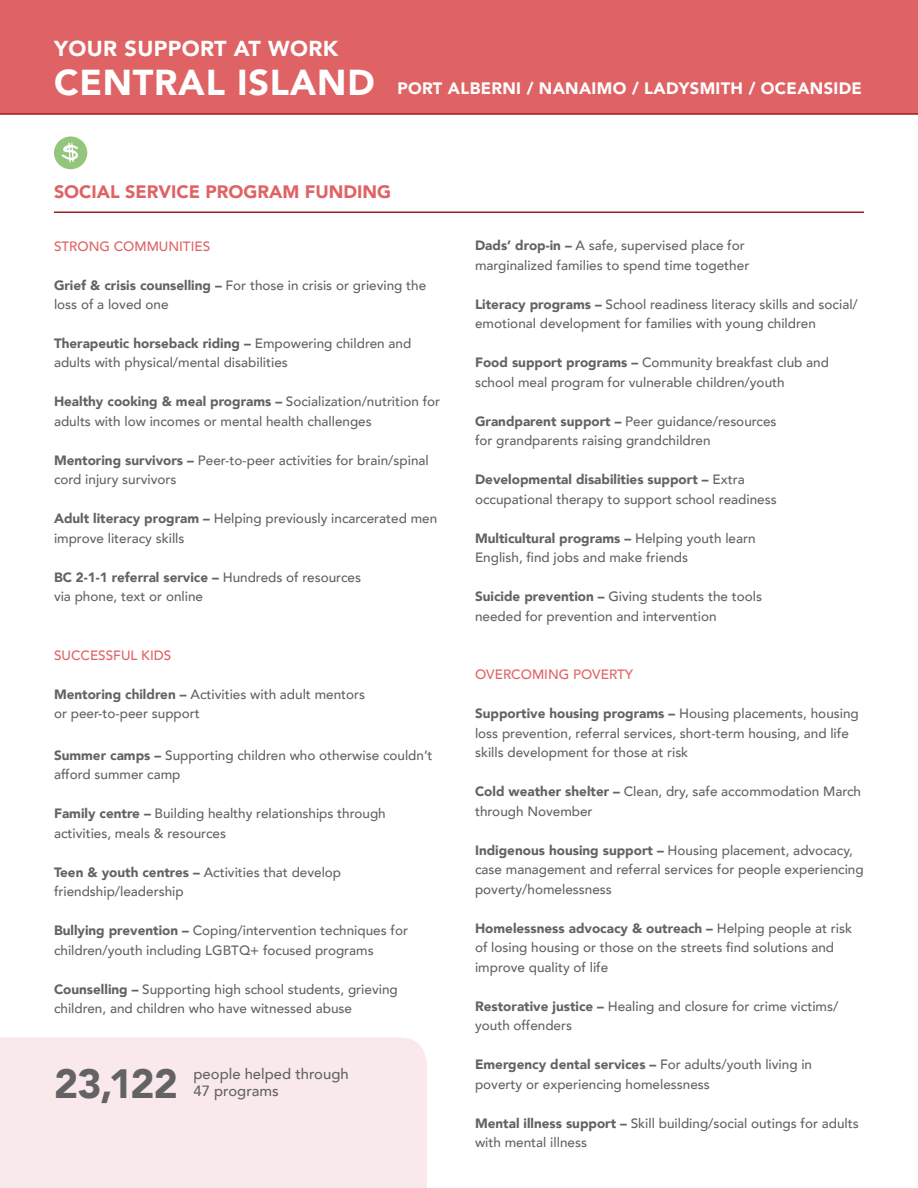
<style>
.page{position:relative;width:918px;height:1188px;background:#fff}
.page>*{position:absolute;margin:0;border:0;box-sizing:border-box;transform-origin:0 0}
.t1{font:900 40.8px "Avenir";color:#636366}
.t2{font:900 36px "Avenir";letter-spacing:.02em;color:#fff}
.t3{font:900 21.6px "Avenir";letter-spacing:.02em;color:#fff}
.t4{font:900 18px "Avenir";color:#df6365}
.t5{font:900 16.5px "Avenir";letter-spacing:.02em;color:#fff}
.t6{font:500 14.85px "Avenir";color:#636366}
.t7{font:500 13.5px/19.5px "Avenir";color:#636366}
.t8{font:500 13.5px "Avenir";color:#df6365}
.s1{font-weight:900}
</style>
<div class="page">
<div style="left:0;top:0;width:918px;height:113px;background:#df6365"></div>
<hr style="left:0;top:113px;width:918px;height:2px;background:#a01c1f">
<hr style="left:54px;top:212px;width:810px;height:1px;background:#a01c1f">
<div style="left:0;top:1037px;width:427px;height:151px;background:#fae9ea"></div>
<svg style="left:54px;top:137px;width:33px;height:32px"></svg>
<h3 class="t3" style="left:54px;top:30px;width:286px">YOUR SUPPORT AT WORK</h3>
<h2 class="t2" style="left:54px;top:51px;width:322px">CENTRAL ISLAND</h2>
<p class="t5" style="left:397px;top:74px;width:466px">PORT ALBERNI / NANAIMO / LADYSMITH / OCEANSIDE</p>
<h3 class="t4" style="left:54px;top:177px;width:339px">SOCIAL SERVICE PROGRAM FUNDING</h3>
<p class="t8" style="left:54px;top:234px;width:158px">STRONG COMMUNITIES</p>
<p class="t7" style="left:54px;top:274px;width:374px"><span class="s1">Grief &amp; crisis counselling –</span> For those in crisis or grieving the loss of a loved one</p>
<p class="t7" style="left:54px;top:333px;width:359px"><span class="s1">Therapeutic horseback riding –</span> Empowering children and adults with physical/mental disabilities</p>
<p class="t7" style="left:54px;top:391px;width:388px"><span class="s1">Healthy cooking &amp; meal programs –</span> Socialization/nutrition for adults with low incomes or mental health challenges</p>
<p class="t7" style="left:54px;top:450px;width:376px"><span class="s1">Mentoring survivors –</span> Peer-to-peer activities for brain/spinal cord injury survivors</p>
<p class="t7" style="left:54px;top:508px;width:385px"><span class="s1">Adult literacy program –</span> Helping previously incarcerated men improve literacy skills</p>
<p class="t7" style="left:54px;top:567px;width:309px"><span class="s1">BC 2-1-1 referral service –</span> Hundreds of resources via phone, text or online</p>
<p class="t8" style="left:54px;top:644px;width:119px">SUCCESSFUL KIDS</p>
<p class="t7" style="left:54px;top:684px;width:313px"><span class="s1">Mentoring children –</span> Activities with adult mentors or peer-to-peer support</p>
<p class="t7" style="left:54px;top:744px;width:380px"><span class="s1">Summer camps –</span> Supporting children who otherwise couldn’t afford summer camp</p>
<p class="t7" style="left:54px;top:803px;width:333px"><span class="s1">Family centre –</span> Building healthy relationships through activities, meals &amp; resources</p>
<p class="t7" style="left:54px;top:861px;width:289px"><span class="s1">Teen &amp; youth centres –</span> Activities that develop friendship/leadership</p>
<p class="t7" style="left:54px;top:920px;width:356px"><span class="s1">Bullying prevention –</span> Coping/intervention techniques for children/youth including LGBTQ+ focused programs</p>
<p class="t7" style="left:54px;top:978px;width:345px"><span class="s1">Counselling –</span> Supporting high school students, grieving children, and children who have witnessed abuse</p>
<h1 class="t1" style="left:54px;top:1049px;width:125px">23,122</h1>
<p class="t6" style="left:194px;top:1061px;width:157px">people helped through</p>
<p class="t6" style="left:194px;top:1078px;width:87px">47 programs</p>
<p class="t7" style="left:475px;top:235px;width:276px"><span class="s1">Dads’ drop-in –</span> A safe, supervised place for marginalized families to spend time together</p>
<p class="t7" style="left:475px;top:294px;width:384px"><span class="s1">Literacy programs –</span> School readiness literacy skills and social/ emotional development for families with young children</p>
<p class="t7" style="left:475px;top:352px;width:355px"><span class="s1">Food support programs –</span> Community breakfast club and school meal program for vulnerable children/youth</p>
<p class="t7" style="left:475px;top:411px;width:303px"><span class="s1">Grandparent support –</span> Peer guidance/resources for grandparents raising grandchildren</p>
<p class="t7" style="left:475px;top:469px;width:303px"><span class="s1">Developmental disabilities support –</span> Extra occupational therapy to support school readiness</p>
<p class="t7" style="left:475px;top:528px;width:282px"><span class="s1">Multicultural programs –</span> Helping youth learn<br>English, find jobs and make friends</p>
<p class="t7" style="left:475px;top:586px;width:289px"><span class="s1">Suicide prevention –</span> Giving students the tools needed for prevention and intervention</p>
<p class="t8" style="left:475px;top:663px;width:159px">OVERCOMING POVERTY</p>
<p class="t7" style="left:475px;top:703px;width:385px"><span class="s1">Supportive housing programs –</span> Housing placements, housing loss prevention, referral services, short-term housing, and life skills development for those at risk</p>
<p class="t7" style="left:475px;top:781px;width:388px"><span class="s1">Cold weather shelter –</span> Clean, dry, safe accommodation March through November</p>
<p class="t7" style="left:475px;top:840px;width:390px"><span class="s1">Indigenous housing support –</span> Housing placement, advocacy, case management and referral services for people experiencing poverty/homelessness</p>
<p class="t7" style="left:475px;top:918px;width:378px"><span class="s1">Homelessness advocacy &amp; outreach –</span> Helping people at risk of losing housing or those on the streets find solutions and improve quality of life</p>
<p class="t7" style="left:475px;top:996px;width:365px"><span class="s1">Restorative justice –</span> Healing and closure for crime victims/ youth offenders</p>
<p class="t7" style="left:475px;top:1054px;width:339px"><span class="s1">Emergency dental services –</span> For adults/youth living in poverty or experiencing homelessness</p>
<p class="t7" style="left:475px;top:1113px;width:385px"><span class="s1">Mental illness support –</span> Skill building/social outings for adults with mental illness</p>
</div>
